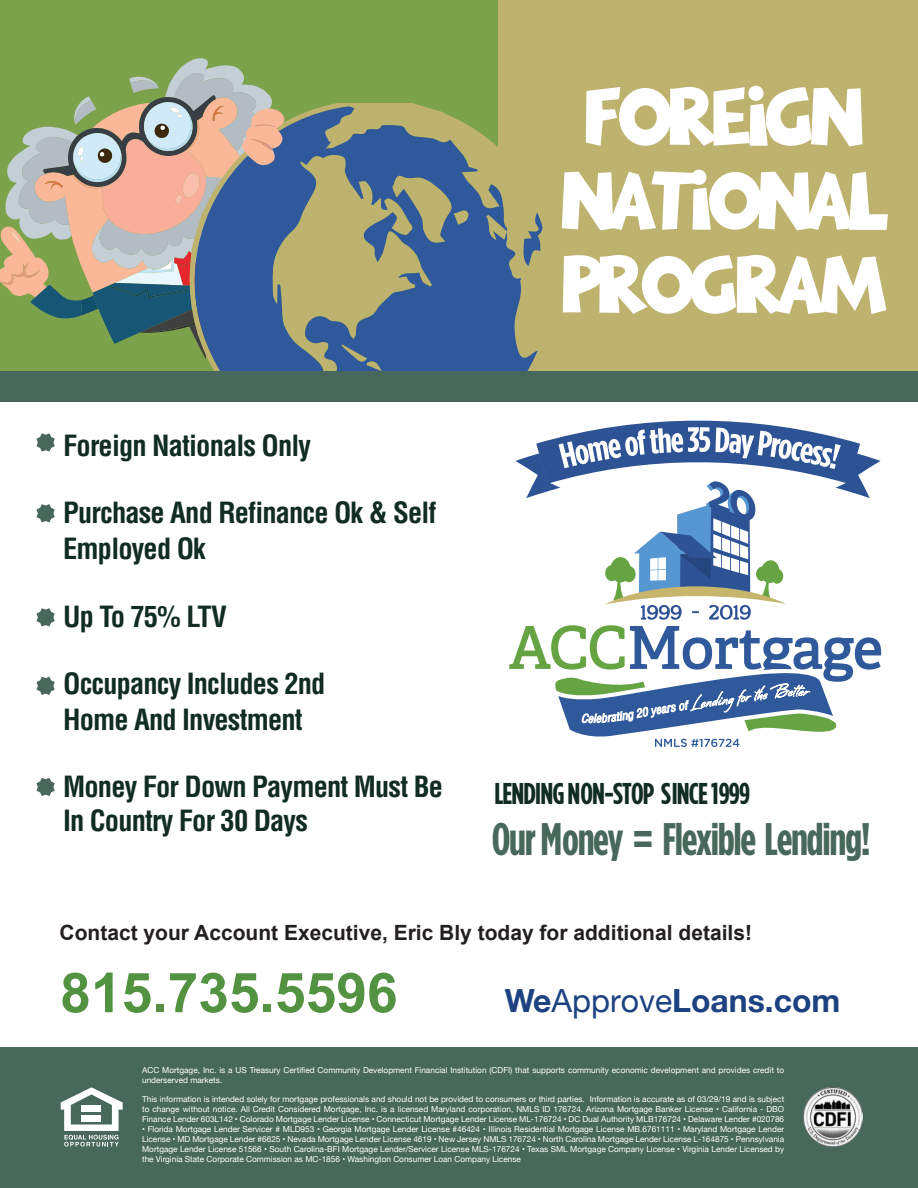
<style>
.page{position:relative;width:918px;height:1188px;background:#fff}
.page>*{position:absolute;margin:0;border:0;box-sizing:border-box;transform-origin:0 0}
.t1{font:75px/84px "Glory United";color:#fff;text-align:center}
.t2{font:700 55.2px "Arial";color:#529241}
.t3{font:700 45.6px "Gotham Condensed";letter-spacing:-.03em;color:#47685a}
.t4{font:700 31.95px "Helvetica Neue";color:#1d4281}
.t5{font:700 30.15px "Gotham Condensed";letter-spacing:-.03em;color:#112c23}
.t6{font:700 condensed 28.5px/35.8px "Helvetica";letter-spacing:-.03em;color:#112c23}
.t7{font:700 21px "Arial";color:#231f20}
.t8{font:8.25px/9.9px "Helvetica Neue";color:#fff;text-align:justify}
.s1{font-weight:400}
</style>
<div class="page">
<div style="left:0;top:0;width:918px;height:370px;background:#7ca34c"></div>
<div style="left:498px;top:0;width:420px;height:370px;background:#beb26f"></div>
<svg style="left:180px;top:106px;width:358px;height:265px;background:#738484"></svg>
<svg style="left:523px;top:212px;width:20px;height:54px"></svg>
<svg style="left:485px;top:215px;width:22px;height:25px"></svg>
<svg style="left:392px;top:173px;width:77px;height:71px;background:#728286"></svg>
<svg style="left:342px;top:344px;width:40px;height:27px"></svg>
<svg style="left:0;top:58px;width:293px;height:302px"></svg>
<svg style="left:37px;top:433px;width:18px;height:19px"></svg>
<svg style="left:37px;top:504px;width:18px;height:18px"></svg>
<svg style="left:37px;top:608px;width:18px;height:18px"></svg>
<svg style="left:37px;top:677px;width:18px;height:18px"></svg>
<svg style="left:37px;top:778px;width:18px;height:18px"></svg>
<div style="left:0;top:371px;width:918px;height:31px;background:#47685a"></div>
<svg style="left:509px;top:420px;width:372px;height:327px"></svg>
<div style="left:0;top:1047px;width:918px;height:141px;background:#47685a"></div>
<svg style="left:61px;top:1087px;width:62px;height:60px"></svg>
<div style="left:82px;top:1105px;width:19px;height:7px;background:#fff"></div>
<div style="left:82px;top:1115px;width:19px;height:7px;background:#fff"></div>
<img style="left:803px;top:1087px;width:60px;height:60px">
<h3 class="t6" style="left:63px;top:428px;width:250px">Foreign Nationals Only</h3>
<h3 class="t6" style="left:63px;top:495px;width:375px">Purchase And Refinance Ok &amp; Self<br>Employed Ok</h3>
<h3 class="t6" style="left:63px;top:599px;width:165px">Up To 75% LTV</h3>
<h3 class="t6" style="left:63px;top:666px;width:264px">Occupancy Includes 2nd<br>Home And Investment</h3>
<h3 class="t6" style="left:63px;top:769px;width:381px;line-height:34.2px">Money For Down Payment Must Be<br>In Country For 30 Days</h3>
<h1 class="t1" style="left:560px;top:79px;width:324px">FOREIGN<br>NATIONAL<br>PROGRAM</h1>
<h3 class="t5" style="left:494px;top:776px;width:257px">LENDING NON-STOP SINCE 1999</h3>
<h3 class="t3" style="left:492px;top:813px;width:381px">Our Money = Flexible Lending!</h3>
<h3 class="t7" style="left:60px;top:919px;width:694px">Contact your Account Executive, Eric Bly today for additional details!</h3>
<h2 class="t2" style="left:60px;top:954px;width:339px">815.735.5596</h2>
<h3 class="t4" style="left:505px;top:976px;width:337px">We<span class="s1">Approve</span>Loans.com</h3>
<p class="t8" style="left:142px;top:1065px;width:644px">ACC Mortgage, Inc. is a US Treasury Certified Community Development Financial Institution (CDFI) that supports community economic development and provides credit to underserved markets.</p>
<p class="t8" style="left:142px;top:1095px;width:644px">This information is intended solely for mortgage professionals and should not be provided to consumers or third parties. Information is accurate as of 03/29/19 and is subject to change without notice. All Credit Considered Mortgage, Inc. is a licensed Maryland corporation, NMLS ID 176724. Arizona Mortgage Banker License • California - DBO Finance Lender 603L142 • Colorado Mortgage Lender License • Connecticut Mortgage Lender License ML-176724 • DC Dual Authority MLB176724 • Delaware Lender #020786</p>
<p class="t8" style="left:142px;top:1125px;width:644px">• Florida Mortgage Lender Servicer # MLD953 • Georgia Mortgage Lender License #46424 • Illinois Residential Mortgage License MB.6761111 • Maryland Mortgage Lender License • MD Mortgage Lender #6625 • Nevada Mortgage Lender License 4619 • New Jersey NMLS 176724 • North Carolina Mortgage Lender License L-164875 • Pennsylvania Mortgage Lender License 51566 • South Carolina-BFI Mortgage Lender/Servicer License MLS-176724 • Texas SML Mortgage Company License • Virginia Lender Licensed by the Virginia State Corporate Commission as MC-1856 • Washington Consumer Loan Company License</p>
</div>
